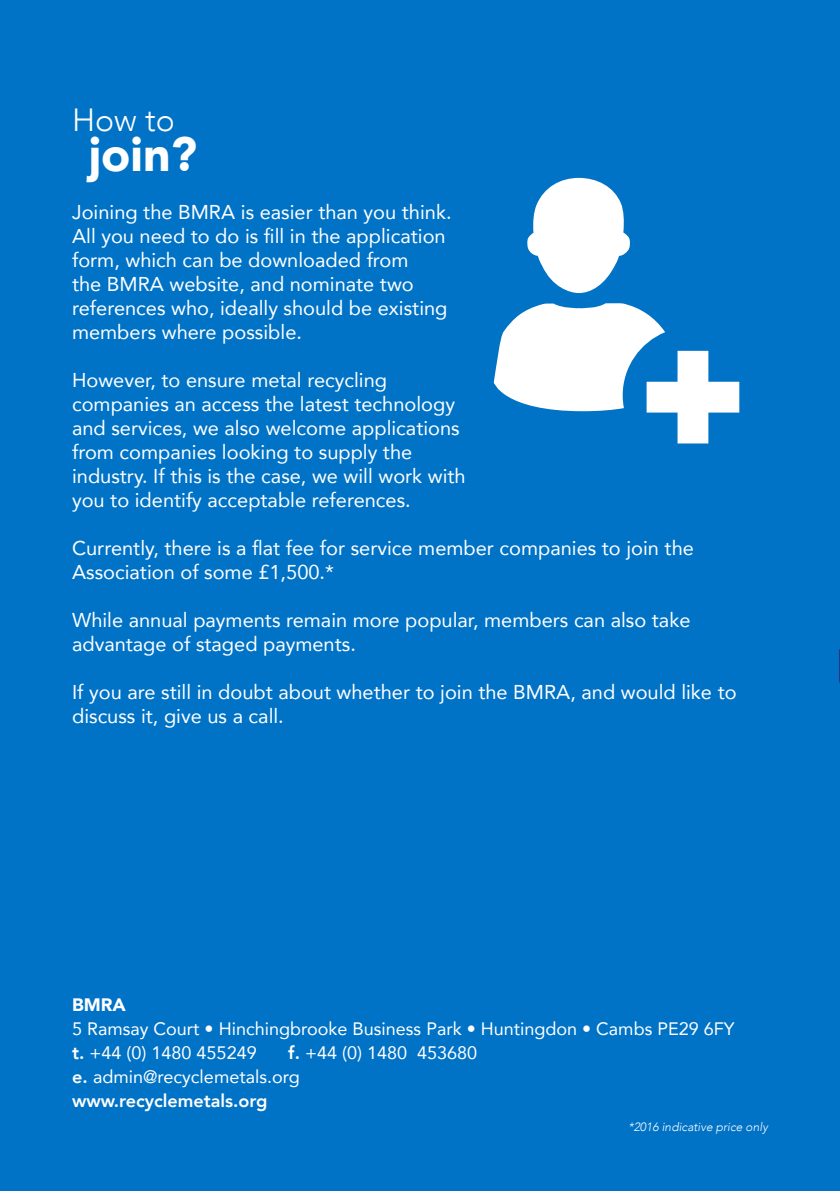
<style>
.page{position:relative;width:840px;height:1191px;background:#fff}
.page>*{position:absolute;margin:0;border:0;box-sizing:border-box;transform-origin:0 0}
.t1{font:900 48px "Avenir";color:#fff}
.t2{font:300 32px "Avenir";color:#fff}
.t3{font:20px/24px "Avenir";color:#fff}
.t4{font:18px/24px "Avenir";color:#fff}
.t5{font:900 18px "Avenir";color:#fff}
.t6{font:italic 300 12px "Avenir";color:#fff}
.s1{font-weight:800}
</style>
<div class="page">
<div style="left:0;top:0;width:839px;height:1191px;background:#0073c7"></div>
<svg style="left:527px;top:178px;width:102px;height:115px"></svg>
<svg style="left:493px;top:303px;width:245px;height:140px"></svg>
<h2 class="t2" style="left:72px;top:101px;width:104px">How to</h2>
<h1 class="t1" style="left:89px;top:113px;width:110px">join?</h1>
<p class="t3" style="left:72px;top:199px;width:381px">Joining the BMRA is easier than you think.<br>All you need to do is fill in the application form, which can be downloaded from<br>the BMRA website, and nominate two references who, ideally should be existing members where possible.</p>
<p class="t3" style="left:72px;top:367px;width:395px">However, to ensure metal recycling companies an access the latest technology and services, we also welcome applications from companies looking to supply the industry. If this is the case, we will work with you to identify acceptable references.</p>
<p class="t3" style="left:72px;top:535px;width:623px">Currently, there is a flat fee for service member companies to join the<br>Association of some £1,500.*</p>
<p class="t3" style="left:72px;top:607px;width:619px">While annual payments remain more popular, members can also take advantage of staged payments.</p>
<p class="t3" style="left:72px;top:679px;width:665px">If you are still in doubt about whether to join the BMRA, and would like to discuss it, give us a call.</p>
<p class="t5" style="left:72px;top:989px;width:55px">BMRA</p>
<p class="t4" style="left:72px;top:1016px;width:663px">5 Ramsay Court • Hinchingbrooke Business Park • Huntingdon • Cambs PE29 6FY <span class="s1">t.</span> +44 (0) 1480 455249</p>
<p class="t4" style="left:72px;top:1040px;width:406px;text-indent:216px"><span class="s1">f.</span> +44 (0) 1480 453680 <span class="s1">e.</span> admin@recyclemetals.org <span class="s1">www.recyclemetals.org</span></p>
<p class="t6" style="left:628px;top:1120px;width:141px">*2016 indicative price only</p>
</div>
